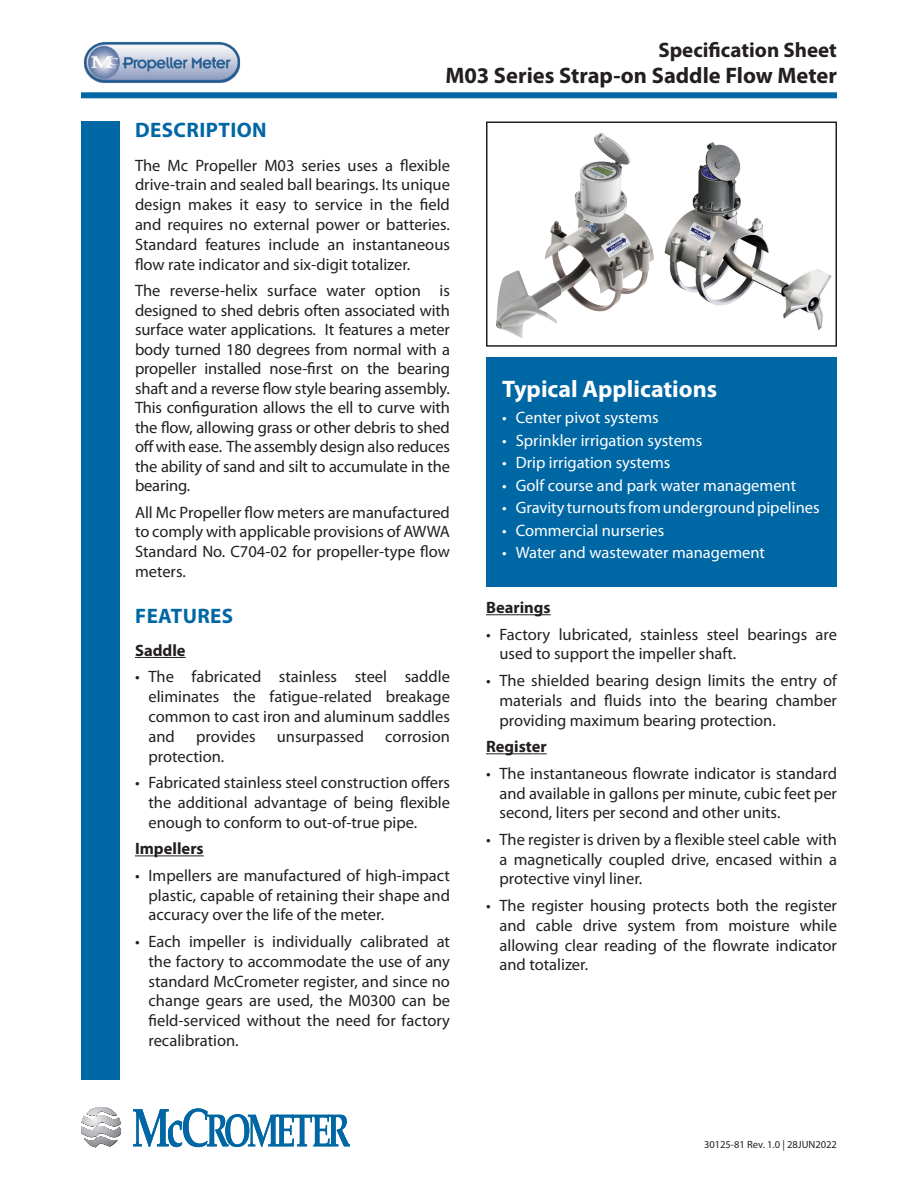
<style>
.page{position:relative;width:918px;height:1188px;background:#fff}
.page>*{position:absolute;margin:0;border:0;box-sizing:border-box;transform-origin:0 0}
.t1{font:700 24px "Myriad Pro";color:#fff}
.t2{font:700 22.5px "Myriad Pro";color:#231f20}
.Heading_1{font:700 21px "Myriad Pro";letter-spacing:.02em;color:#0067a5}
.t3{font:700 21px "Myriad Pro";color:#231f20}
.t4{font:16.5px/19.8px "Myriad Pro";color:#231f20;text-align:justify}
.t5{font:16.5px "Myriad Pro";color:#fff}
.Feature{font:700 16.5px "Myriad Pro";color:#231f20}
.t6{font:10.5px "Myriad Pro";color:#231f20}
</style>
<div class="page">
<div style="left:81px;top:92px;width:756px;height:6px;background:#0066a4"></div>
<img style="left:83px;top:42px;width:158px;height:41px">
<svg style="left:81px;top:1107px;width:40px;height:41px"></svg>
<svg style="left:133px;top:1108px;width:217px;height:39px"></svg>
<div style="left:81px;top:122px;width:38px;height:958px;background:#0067a5"></div>
<div style="left:486px;top:357px;width:351px;height:230px;background:#0067a5"></div>
<div style="left:486px;top:122px;width:351px;height:225px;border:2px solid #231f20"></div>
<img style="left:491px;top:132px;width:167px;height:215px">
<img style="left:664px;top:142px;width:168px;height:188px">
<hr style="left:486px;top:614px;width:65px;height:1px;background:#231f20">
<hr style="left:486px;top:753px;width:61px;height:1px;background:#231f20">
<hr style="left:135px;top:657px;width:51px;height:1px;background:#231f20">
<hr style="left:135px;top:855px;width:69px;height:1px;background:#231f20">
<p class="t3" style="left:658px;top:36px;width:180px">Specification Sheet</p>
<h2 class="t2" style="left:445px;top:61px;width:393px">M03 Series Strap-on Saddle Flow Meter</h2>
<p class="Heading_1" style="left:135px;top:116px;width:133px">DESCRIPTION</p>
<p class="t4" style="left:135px;top:155px;width:317px">The Mc Propeller M03 series uses a flexible drive-train and sealed ball bearings. Its unique design makes it easy to service in the field and requires no external power or batteries.<br>Standard features include an instantaneous flow rate indicator and six-digit totalizer.</p>
<p class="t4" style="left:135px;top:281px;width:317px">The reverse-helix surface water option is designed to shed debris often associated with surface water applications. It features a meter body turned 180 degrees from normal with a propeller installed nose-first on the bearing shaft and a reverse flow style bearing assembly.<br>This configuration allows the ell to curve with the flow, allowing grass or other debris to shed off with ease. The assembly design also reduces the ability of sand and silt to accumulate in the bearing.</p>
<p class="t4" style="left:135px;top:502px;width:316px">All Mc Propeller flow meters are manufactured to comply with applicable provisions of AWWA Standard No. C704-02 for propeller-type flow meters.</p>
<p class="Heading_1" style="left:135px;top:602px;width:100px">FEATURES</p>
<p class="Feature" style="left:135px;top:639px;width:52px">Saddle</p>
<p class="t4" style="left:148px;top:667px;width:303px;text-indent:-14px">• The fabricated stainless steel saddle eliminates the fatigue-related breakage common to cast iron and aluminum saddles and</p>
<p class="t4" style="left:196px;top:726px;width:61px">provides</p>
<p class="t4" style="left:277px;top:726px;width:89px">unsurpassed</p>
<p class="t4" style="left:385px;top:726px;width:66px">corrosion</p>
<p class="t4" style="left:148px;top:746px;width:77px">protection.</p>
<p class="t4" style="left:148px;top:772px;width:303px;text-indent:-14px">• Fabricated stainless steel construction offers the additional advantage of being flexible enough to conform to out-of-true pipe.</p>
<p class="Feature" style="left:135px;top:838px;width:70px">Impellers</p>
<p class="t4" style="left:148px;top:865px;width:303px;text-indent:-14px">• Impellers are manufactured of high-impact plastic, capable of retaining their shape and accuracy over the life of the meter.</p>
<p class="t4" style="left:148px;top:931px;width:303px;text-indent:-14px">• Each impeller is individually calibrated at the factory to accommodate the use of any standard McCrometer register, and since no change gears are used, the M0300 can be field-serviced without the need for factory recalibration.</p>
<p class="t1" style="left:502px;top:373px;width:217px">Typical Applications</p>
<p class="t5" style="left:502px;top:408px;width:158px">• Center pivot systems</p>
<p class="t5" style="left:502px;top:430px;width:202px">• Sprinkler irrigation systems</p>
<p class="t5" style="left:502px;top:453px;width:170px">• Drip irrigation systems</p>
<p class="t5" style="left:502px;top:475px;width:295px">• Golf course and park water management</p>
<p class="t5" style="left:502px;top:498px;width:319px">• Gravity turnouts from underground pipelines</p>
<p class="t5" style="left:502px;top:520px;width:164px">• Commercial nurseries</p>
<p class="t5" style="left:502px;top:543px;width:264px">• Water and wastewater management</p>
<p class="Feature" style="left:486px;top:597px;width:66px">Bearings</p>
<p class="t4" style="left:500px;top:624px;width:339px;text-indent:-14px">• Factory lubricated, stainless steel bearings are used to support the impeller shaft.</p>
<p class="t4" style="left:500px;top:670px;width:339px;text-indent:-14px">• The shielded bearing design limits the entry of materials and fluids into the bearing chamber providing maximum bearing protection.</p>
<p class="Feature" style="left:486px;top:736px;width:62px">Register</p>
<p class="t4" style="left:500px;top:763px;width:339px;text-indent:-14px">• The instantaneous flowrate indicator is standard and available in gallons per minute, cubic feet per second, liters per second and other units.</p>
<p class="t4" style="left:500px;top:829px;width:339px;text-indent:-14px">• The register is driven by a flexible steel cable with a magnetically coupled drive, encased within a protective vinyl liner.</p>
<p class="t4" style="left:500px;top:895px;width:339px;text-indent:-14px">• The register housing protects both the register and cable drive system from moisture while allowing clear reading of the flowrate indicator and totalizer.</p>
<p class="t6" style="left:704px;top:1138px;width:134px">30125-81 Rev. 1.0 | 28JUN2022</p>
</div>
